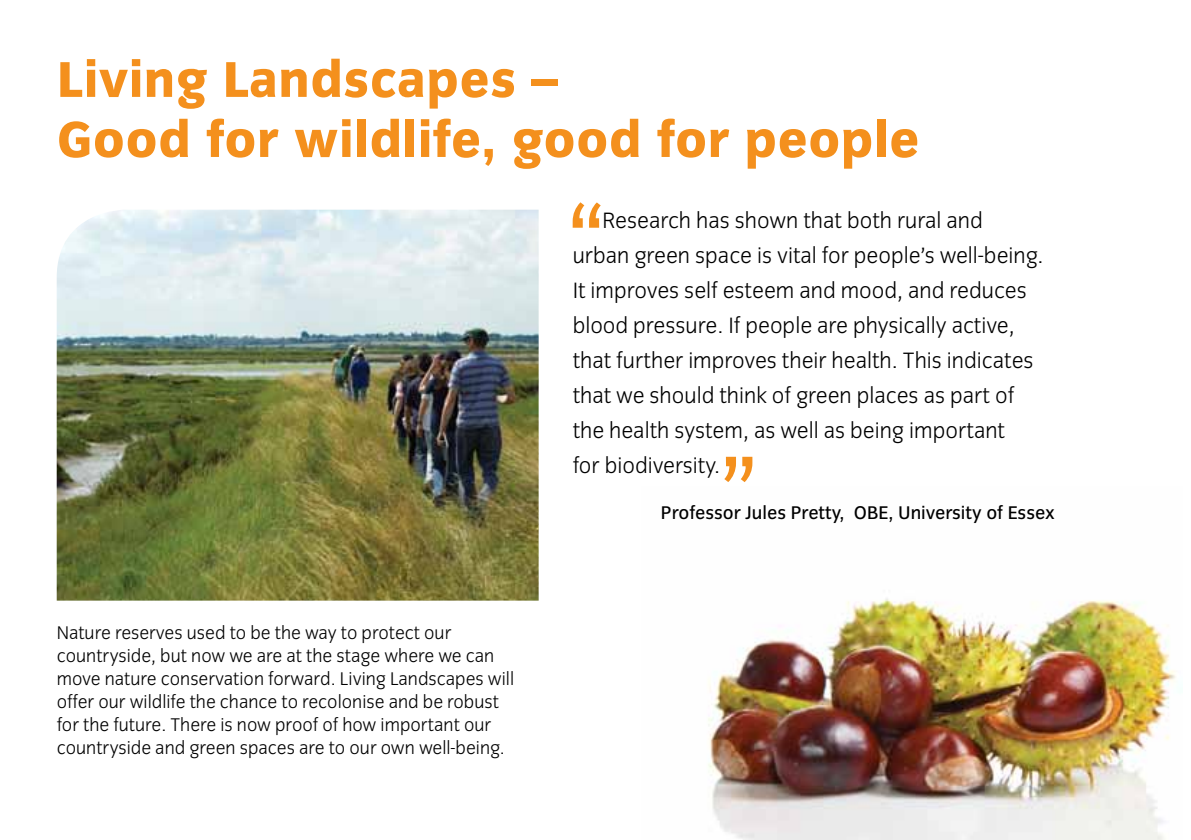
<style>
.page{position:relative;width:1191px;height:840px;background:#fff}
.page>*{position:absolute;margin:0;border:0;box-sizing:border-box;transform-origin:0 0}
.t1{font:800 52px/60px "Congress Sans";color:#f4901d}
.t2{font:300 23px/35px "Congress Sans";color:#000}
.t3{font:300 19px/23px "Congress Sans";color:#000}
.t4{font:19px "Congress Sans";color:#000}
</style>
<div class="page">
<img style="left:708px;top:598px;width:468px;height:241px">
<img style="left:57px;top:209px;width:481px;height:391px">
<svg style="left:572px;top:202px;width:29px;height:25px"></svg>
<svg style="left:724px;top:456px;width:28px;height:26px"></svg>
<h1 class="t1" style="left:57px;top:49px;width:864px">Living Landscapes –<br>Good for wildlife, good for people</h1>
<p class="t3" style="left:57px;top:620px;width:459px">Nature reserves used to be the way to protect our countryside, but now we are at the stage where we can move nature conservation forward. Living Landscapes will offer our wildlife the chance to recolonise and be robust for the future. There is now proof of how important our countryside and green spaces are to our own well-being.</p>
<p class="t2" style="left:572px;top:202px;width:472px;text-indent:30px">Research has shown that both rural and urban green space is vital for people’s well-being.<br>It improves self esteem and mood, and reduces blood pressure. If people are physically active, that further improves their health. This indicates that we should think of green places as part of the health system, as well as being important<br>for biodiversity.</p>
<p class="t4" style="left:661px;top:501px;width:395px">Professor Jules Pretty, OBE, University of Essex</p>
</div>
